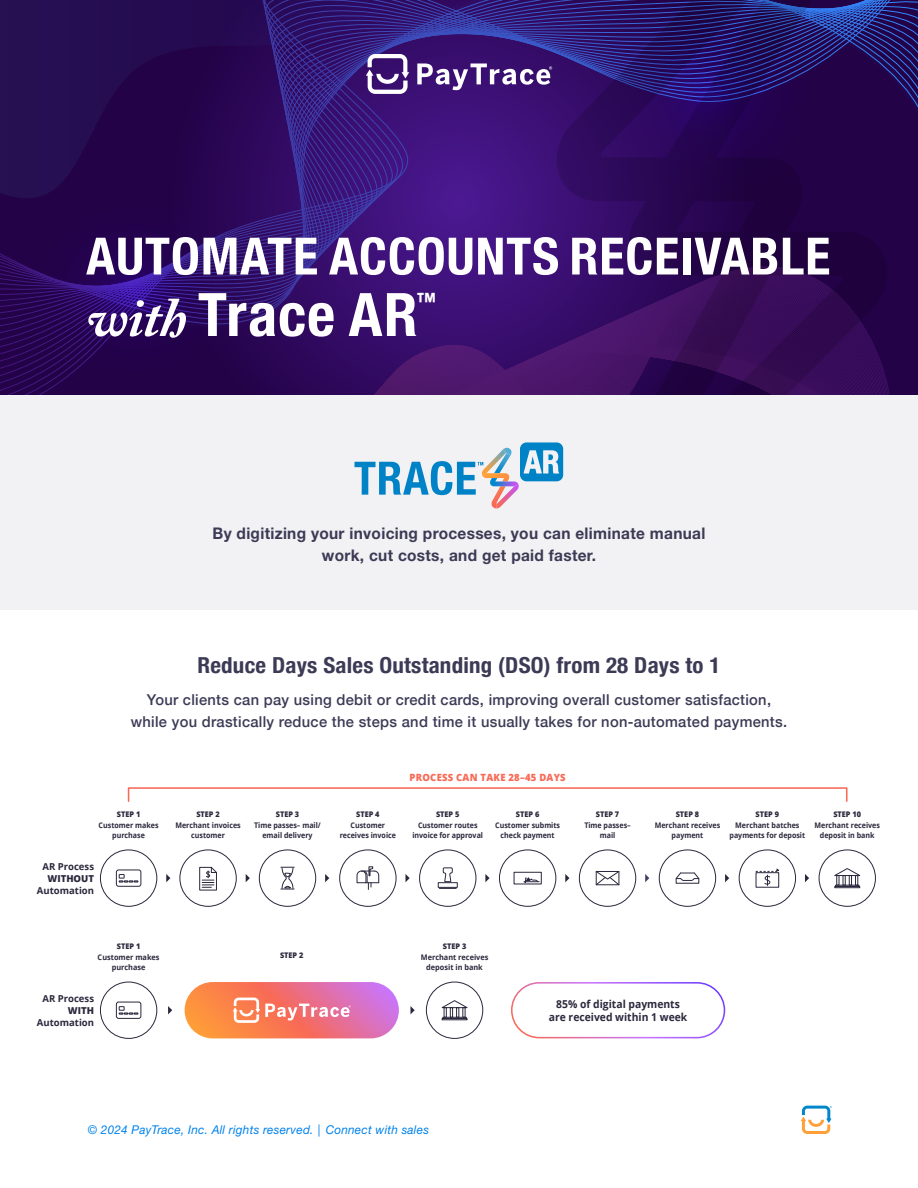
<style>
.page{position:relative;width:918px;height:1188px;background:#fff}
.page>*{position:absolute;margin:0;border:0;box-sizing:border-box;transform-origin:0 0}
.t1{font:700 condensed 60px "Helvetica Neue";letter-spacing:.015em;color:#fff}
.t2{font:700 condensed 51.45px "Helvetica Neue";letter-spacing:.02em;color:#fff}
.t3{font:700 condensed 22.5px "Helvetica Neue";color:#fff;scale:.85 1}
.t4{font:700 condensed 22.05px "Helvetica Neue";letter-spacing:.01em;color:#3c3a55;scale:1.04 1}
.t5{font:700 16.05px/22px "Helvetica Neue LT Std";letter-spacing:.02em;color:#3c3a55;text-align:center;scale:.96 1}
.t6{font:500 15px/21.3px "Helvetica Neue";letter-spacing:.02em;color:#3c3a55;text-align:center}
.t7{font:italic 12.15px "Helvetica Neue LT Pro";letter-spacing:.02em;color:#0082eb}
.t8{font:700 10.95px/13.2px "Open Sans";color:#2a283c;text-align:center;scale:.95 1}
.t9{font:800 10.05px "Open Sans";letter-spacing:.025em;color:#f86a56;scale:.95 1}
.t10{font:700 9.6px "Open Sans";color:#2a283c}
.t11{font:800 9.6px "Open Sans";color:#2a283c}
.t12{font:700 7.65px/9.6px "Open Sans";color:#2a283c;text-align:center;scale:.92 1}
.t13{font:800 7.65px "Open Sans";color:#2a283c;scale:.95 1}
.t14{font:700 7.65px/9.6px "Open Sans";color:#2a283c;text-align:center;scale:.95 1}
.s1{font-family:"Adobe Caslon Pro";font-style:italic;font-stretch:normal;font-size:55.05px}
</style>
<div class="page">
<div style="left:0;top:394px;width:918px;height:216px;background:#f2f2f4"></div>
<svg style="left:0;top:0;width:918px;height:394px;background:#2c1162"></svg>
<svg style="left:0;top:130px;width:898px;height:264px;background:#3a1172"></svg>
<svg style="left:0;top:163px;width:281px;height:231px;background:#280757"></svg>
<svg style="left:556px;top:0;width:331px;height:394px;background:#2c0c5a"></svg>
<svg style="left:801px;top:1106px;width:31px;height:28px"></svg>
<svg style="left:366px;top:54px;width:43px;height:40px"></svg>
<svg style="left:417px;top:64px;width:135px;height:26px"></svg>
<div style="left:259px;top:850px;width:57px;height:57px;border:1px solid #2a283c;border-radius:50%"></div>
<div style="left:819px;top:850px;width:57px;height:57px;border:1px solid #2a283c;border-radius:50%"></div>
<div style="left:100px;top:850px;width:57px;height:57px;border:1px solid #2a283c;border-radius:50%"></div>
<div style="left:339px;top:850px;width:57px;height:57px;border:1px solid #2a283c;border-radius:50%"></div>
<div style="left:419px;top:850px;width:57px;height:57px;border:1px solid #2a283c;border-radius:50%"></div>
<div style="left:499px;top:850px;width:57px;height:57px;border:1px solid #2a283c;border-radius:50%"></div>
<div style="left:579px;top:850px;width:57px;height:57px;border:1px solid #2a283c;border-radius:50%"></div>
<div style="left:659px;top:850px;width:57px;height:57px;border:1px solid #2a283c;border-radius:50%"></div>
<div style="left:739px;top:850px;width:57px;height:57px;border:1px solid #2a283c;border-radius:50%"></div>
<svg style="left:168px;top:1006px;width:4px;height:8px"></svg>
<svg style="left:410px;top:1006px;width:5px;height:8px"></svg>
<svg style="left:185px;top:982px;width:214px;height:56px;background:#ef8788"></svg>
<div style="left:128px;top:787px;width:720px;height:15px;border:2px solid #f86a56"></div>
<div style="left:426px;top:982px;width:57px;height:57px;border:1px solid #2a283c;border-radius:50%"></div>
<svg style="left:441px;top:1000px;width:27px;height:17px"></svg>
<div style="left:442px;top:1017px;width:25px;height:2px;border:1px solid #2a283c"></div>
<div style="left:442px;top:1018px;width:25px;height:2px;border:1px solid #2a283c"></div>
<svg style="left:511px;top:982px;width:214px;height:56px"></svg>
<div style="left:100px;top:982px;width:57px;height:57px;border:1px solid #2a283c;border-radius:50%"></div>
<svg style="left:116px;top:1001px;width:26px;height:18px"></svg>
<svg style="left:166px;top:874px;width:4px;height:8px"></svg>
<svg style="left:281px;top:867px;width:13px;height:23px"></svg>
<svg style="left:356px;top:866px;width:24px;height:23px"></svg>
<svg style="left:595px;top:871px;width:25px;height:15px"></svg>
<div style="left:438px;top:882px;width:20px;height:6px;border:1px solid #2a283c"></div>
<svg style="left:439px;top:867px;width:17px;height:22px"></svg>
<svg style="left:834px;top:868px;width:27px;height:18px"></svg>
<div style="left:835px;top:885px;width:24px;height:2px;border:1px solid #2a283c"></div>
<div style="left:834px;top:886px;width:26px;height:2px;border:1px solid #2a283c"></div>
<svg style="left:675px;top:872px;width:25px;height:12px"></svg>
<div style="left:756px;top:872px;width:23px;height:16px;border:1px solid #2a283c"></div>
<svg style="left:756px;top:868px;width:24px;height:18px"></svg>
<div style="left:514px;top:872px;width:28px;height:12px;border:1px solid #2a283c"></div>
<svg style="left:524px;top:877px;width:15px;height:8px"></svg>
<svg style="left:246px;top:874px;width:4px;height:8px"></svg>
<svg style="left:325px;top:874px;width:4px;height:8px"></svg>
<svg style="left:116px;top:869px;width:26px;height:18px"></svg>
<svg style="left:405px;top:874px;width:5px;height:8px"></svg>
<svg style="left:485px;top:874px;width:5px;height:8px"></svg>
<svg style="left:565px;top:874px;width:4px;height:8px"></svg>
<svg style="left:645px;top:874px;width:4px;height:8px"></svg>
<svg style="left:725px;top:874px;width:4px;height:8px"></svg>
<svg style="left:805px;top:874px;width:4px;height:8px"></svg>
<div style="left:179px;top:850px;width:58px;height:57px;border:1px solid #2a283c;border-radius:50%"></div>
<svg style="left:199px;top:866px;width:18px;height:25px"></svg>
<svg style="left:355px;top:442px;width:208px;height:66px"></svg>
<h2 class="t2" style="left:86px;top:213px;width:746px">AUTOMATE ACCOUNTS RECEIVABLE</h2>
<h1 class="t1" style="left:86px;top:265px;width:333px"><span class="s1">with</span> Trace AR</h1>
<h3 class="t3" style="left:417px;top:282px;width:24px">™</h3>
<h3 class="t5" style="left:213px;top:522px;width:515px">By digitizing your invoicing processes, you can eliminate manual work, cut costs, and get paid faster.</h3>
<h3 class="t4" style="left:197px;top:647px;width:505px">Reduce Days Sales Outstanding (DSO) from 28 Days to 1</h3>
<h3 class="t6" style="left:131px;top:688px;width:658px">Your clients can pay using debit or credit cards, improving overall customer satisfaction, while you drastically reduce the steps and time it usually takes for non-automated payments.</h3>
<p class="t13" style="left:117px;top:808px;width:26px">STEP 1</p>
<p class="t12" style="left:99px;top:820px;width:67px">Customer makes purchase</p>
<p class="t10" style="left:43px;top:860px;width:53px">AR Process</p>
<p class="t11" style="left:47px;top:871px;width:48px">WITHOUT</p>
<p class="t10" style="left:37px;top:883px;width:59px">Automation</p>
<p class="t13" style="left:196px;top:808px;width:26px">STEP 2</p>
<p class="t12" style="left:175px;top:820px;width:73px">Merchant invoices customer</p>
<p class="t13" style="left:276px;top:808px;width:26px">STEP 3</p>
<p class="t12" style="left:254px;top:820px;width:74px">Time passes– mail/ email delivery</p>
<p class="t13" style="left:356px;top:808px;width:26px">STEP 4</p>
<p class="t12" style="left:340px;top:820px;width:63px">Customer receives invoice</p>
<h3 class="t9" style="left:410px;top:769px;width:166px">PROCESS CAN TAKE 28–45 DAYS</h3>
<p class="t13" style="left:436px;top:808px;width:26px">STEP 5</p>
<p class="t12" style="left:412px;top:820px;width:78px">Customer routes invoice for approval</p>
<p class="t13" style="left:516px;top:808px;width:26px">STEP 6</p>
<p class="t12" style="left:495px;top:820px;width:72px">Customer submits check payment</p>
<p class="t13" style="left:596px;top:808px;width:26px">STEP 7</p>
<p class="t12" style="left:584px;top:820px;width:52px">Time passes– mail</p>
<p class="t13" style="left:676px;top:808px;width:26px">STEP 8</p>
<p class="t12" style="left:655px;top:820px;width:73px">Merchant receives payment</p>
<p class="t13" style="left:756px;top:808px;width:26px">STEP 9</p>
<p class="t12" style="left:730px;top:820px;width:84px">Merchant batches payments for deposit</p>
<p class="t13" style="left:833px;top:808px;width:31px">STEP 10</p>
<p class="t12" style="left:815px;top:820px;width:73px">Merchant receives deposit in bank</p>
<p class="t13" style="left:117px;top:940px;width:26px">STEP 1</p>
<p class="t14" style="left:98px;top:952px;width:67px">Customer makes purchase</p>
<p class="t10" style="left:43px;top:992px;width:53px">AR Process</p>
<p class="t11" style="left:68px;top:1003px;width:28px">WITH</p>
<p class="t10" style="left:37px;top:1015px;width:59px">Automation</p>
<p class="t13" style="left:280px;top:950px;width:26px">STEP 2</p>
<p class="t13" style="left:443px;top:940px;width:26px">STEP 3</p>
<p class="t14" style="left:421px;top:952px;width:73px">Merchant receives deposit in bank</p>
<h3 class="t8" style="left:549px;top:997px;width:147px">85% of digital payments are received within 1 week</h3>
<h3 class="t7" style="left:88px;top:1122px;width:343px">©️ 2024 PayTrace, Inc. All rights reserved. | Connect with sales</h3>
</div>
